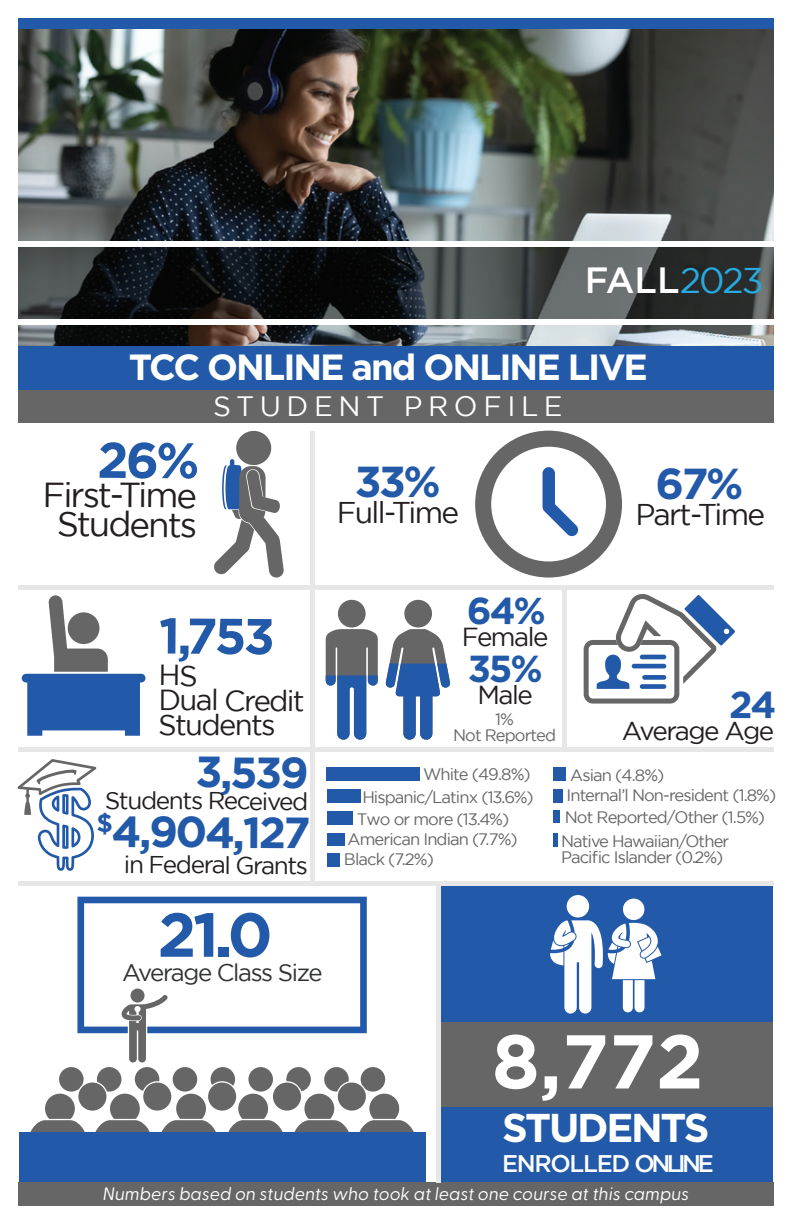
<style>
.page{position:relative;width:792px;height:1224px;background:#fff}
.page>*{position:absolute;margin:0;border:0;box-sizing:border-box;transform-origin:0 0}
.t1{font:700 76px "Gotham";color:#fff}
.t2{font:700 62px "Gotham";color:#2259a8}
.t3{font:700 50.2px "Gotham";color:#2259a8}
.t4{font:700 43.6px "Gotham";letter-spacing:-.06em;color:#2259a8}
.t5{font:700 43.4px "Gotham";color:#2259a8}
.t6{font:700 40.2px "Gotham";letter-spacing:-.055em;color:#fff}
.t7{font:700 37.6px "Gotham";color:#2259a8}
.t8{font:700 36.4px "Gotham";letter-spacing:-.055em;color:#fff}
.t9{font:500 36.4px "Gotham";color:#fff}
.t10{font:34.8px/29.4px "Gotham";letter-spacing:-.065em;color:#231f20;text-align:center}
.t11{font:30px "Gotham";letter-spacing:-.055em;color:#231f20}
.t12{font:29px "Gotham";letter-spacing:-.06em;color:#231f20}
.t13{font:28px "Gotham";letter-spacing:.2em;color:#fff}
.t14{font:26px "Gotham";letter-spacing:-.06em;color:#231f20}
.t15{font:24.4px "Gotham";letter-spacing:-.06em;color:#231f20}
.t16{font:24px "Gotham";letter-spacing:-.055em;color:#313232}
.t17{font:500 24px "Gotham";letter-spacing:-.055em;color:#fff}
.t18{font:italic 18px "Greycliff CF";color:#fff}
.t19{font:16.6px "Gotham";letter-spacing:-.055em;color:#666}
.s1{font-weight:400;font-size:35.8px;color:#26aae1}
</style>
<div class="page">
<img style="left:18px;top:29px;width:756px;height:317px">
<svg style="left:18px;top:246px;width:756px;height:73px;background:#303334"></svg>
<div style="left:18px;top:241px;width:756px;height:5px;background:#fff"></div>
<div style="left:18px;top:319px;width:756px;height:5px;background:#fff"></div>
<div style="left:18px;top:346px;width:756px;height:44px;background:#2259a8"></div>
<div style="left:18px;top:390px;width:756px;height:33px;background:#666"></div>
<div style="left:236px;top:431px;width:35px;height:34px;background:#666;border-radius:50%"></div>
<svg style="left:214px;top:459px;width:70px;height:119px"></svg>
<svg style="left:475px;top:431px;width:147px;height:147px"></svg>
<svg style="left:22px;top:595px;width:124px;height:141px"></svg>
<div style="left:338px;top:600px;width:28px;height:28px;background:#666;border-radius:50%"></div>
<div style="left:404px;top:600px;width:28px;height:28px;background:#666;border-radius:50%"></div>
<svg style="left:326px;top:629px;width:52px;height:111px"></svg>
<svg style="left:385px;top:629px;width:65px;height:111px"></svg>
<svg style="left:584px;top:594px;width:151px;height:110px"></svg>
<svg style="left:17px;top:759px;width:79px;height:112px"></svg>
<div style="left:439px;top:1022px;width:334px;height:161px;background:#2259a8"></div>
<div style="left:439px;top:884px;width:334px;height:223px;background:#666"></div>
<div style="left:439px;top:884px;width:334px;height:138px;background:#2259a8"></div>
<div style="left:567px;top:895px;width:22px;height:23px;background:#fff;border-radius:50%"></div>
<svg style="left:550px;top:898px;width:112px;height:116px"></svg>
<svg style="left:29px;top:1067px;width:57px;height:66px"></svg>
<svg style="left:358px;top:1067px;width:57px;height:66px"></svg>
<div style="left:78px;top:1083px;width:28px;height:28px;background:#666;border-radius:50%"></div>
<div style="left:338px;top:1083px;width:28px;height:28px;background:#666;border-radius:50%"></div>
<div style="left:19px;top:1133px;width:406px;height:51px;background:#2259a8"></div>
<svg style="left:77px;top:897px;width:290px;height:136px"></svg>
<svg style="left:94px;top:995px;width:256px;height:138px"></svg>
<div style="left:131px;top:989px;width:14px;height:14px;background:#666;border-radius:50%"></div>
<div style="left:19px;top:1183px;width:755px;height:23px;background:#666"></div>
<div style="left:553px;top:833px;width:5px;height:14px;background:#2259a8"></div>
<div style="left:553px;top:811px;width:7px;height:12px;background:#2259a8"></div>
<div style="left:553px;top:789px;width:10px;height:14px;background:#2259a8"></div>
<div style="left:553px;top:767px;width:13px;height:13px;background:#2259a8"></div>
<div style="left:327px;top:853px;width:12px;height:14px;background:#2259a8"></div>
<div style="left:327px;top:833px;width:18px;height:12px;background:#2259a8"></div>
<div style="left:327px;top:811px;width:25px;height:14px;background:#2259a8"></div>
<div style="left:327px;top:789px;width:33px;height:14px;background:#2259a8"></div>
<div style="left:327px;top:767px;width:93px;height:13px;background:#2259a8"></div>
<div style="left:18px;top:881px;width:756px;height:5px;background:#e6e7e6"></div>
<hr style="left:437px;top:881px;width:4px;height:302px;background:#e6e7e6">
<div style="left:18px;top:747px;width:756px;height:5px;background:#e6e7e6"></div>
<div style="left:18px;top:585px;width:756px;height:5px;background:#e6e7e6"></div>
<hr style="left:563px;top:587px;width:4px;height:165px;background:#e6e7e6">
<hr style="left:311px;top:431px;width:4px;height:455px;background:#e6e7e6">
<div style="left:18px;top:18px;width:756px;height:11px;background:#2259a8"></div>
<p class="t9" style="left:585px;top:259px;width:180px">FALL<span class="s1">2023</span></p>
<p class="t8" style="left:129px;top:346px;width:521px">TCC ONLINE and ONLINE LIVE</p>
<p class="t3" style="left:97px;top:431px;width:104px">26%</p>
<p class="t10" style="left:43px;top:480px;width:156px">First-Time<br>Students</p>
<p class="t13" style="left:213px;top:390px;width:351px">S T U D E NT PROFI L E</p>
<p class="t5" style="left:355px;top:457px;width:88px">33%</p>
<p class="t5" style="left:655px;top:459px;width:89px">67%</p>
<p class="t11" style="left:337px;top:496px;width:124px">Full-Time</p>
<p class="t11" style="left:635px;top:497px;width:131px">Part-Time</p>
<p class="t7" style="left:467px;top:589px;width:81px">64%</p>
<p class="t3" style="left:159px;top:607px;width:118px">1,753</p>
<p class="t14" style="left:462px;top:622px;width:88px">Female</p>
<p class="t12" style="left:159px;top:659px;width:41px">HS</p>
<p class="t7" style="left:468px;top:647px;width:77px">35%</p>
<p class="t12" style="left:158px;top:684px;width:148px">Dual Credit</p>
<p class="t14" style="left:477px;top:680px;width:57px">Male</p>
<p class="t12" style="left:158px;top:709px;width:119px">Students</p>
<p class="t19" style="left:495px;top:710px;width:20px">1%</p>
<p class="t19" style="left:453px;top:726px;width:105px">Not Reported</p>
<p class="t7" style="left:729px;top:683px;width:49px">24</p>
<p class="t14" style="left:622px;top:716px;width:154px">Average Age</p>
<p class="t4" style="left:195px;top:747px;width:115px">3,539</p>
<p class="t19" style="left:423px;top:765px;width:109px">White (49.8%)</p>
<p class="t19" style="left:570px;top:765px;width:96px">Asian (4.8%)</p>
<p class="t19" style="left:362px;top:787px;width:173px">Hispanic/Latinx (13.6%)</p>
<p class="t19" style="left:567px;top:786px;width:211px">Internal’l Non-resident (1.8%)</p>
<p class="t15" style="left:105px;top:787px;width:205px">Students Received</p>
<p class="t19" style="left:357px;top:810px;width:154px">Two or more (13.4%)</p>
<p class="t19" style="left:565px;top:808px;width:202px">Not Reported/Other (1.5%)</p>
<p class="t19" style="left:348px;top:830px;width:172px">American Indian (7.7%)</p>
<p class="t19" style="left:561px;top:832px;width:170px">Native Hawaiian/Other</p>
<p class="t19" style="left:344px;top:850px;width:92px">Black (7.2%)</p>
<p class="t19" style="left:561px;top:848px;width:164px">Pacific Islander (0.2%)</p>
<p class="t4" style="left:97px;top:807px;width:216px"><sup>$</sup>4,904,127</p>
<p class="t15" style="left:124px;top:851px;width:186px">in Federal Grants</p>
<p class="t2" style="left:158px;top:899px;width:117px">21.0</p>
<p class="t16" style="left:122px;top:959px;width:202px">Average Class Size</p>
<p class="t1" style="left:492px;top:1018px;width:213px">8,772</p>
<p class="t6" style="left:502px;top:1105px;width:209px">STUDENTS</p>
<p class="t17" style="left:502px;top:1150px;width:213px">ENROLLED ONLINE</p>
<p class="t18" style="left:103px;top:1184px;width:588px">Numbers based on students who took at least one course at this campus</p>
</div>
